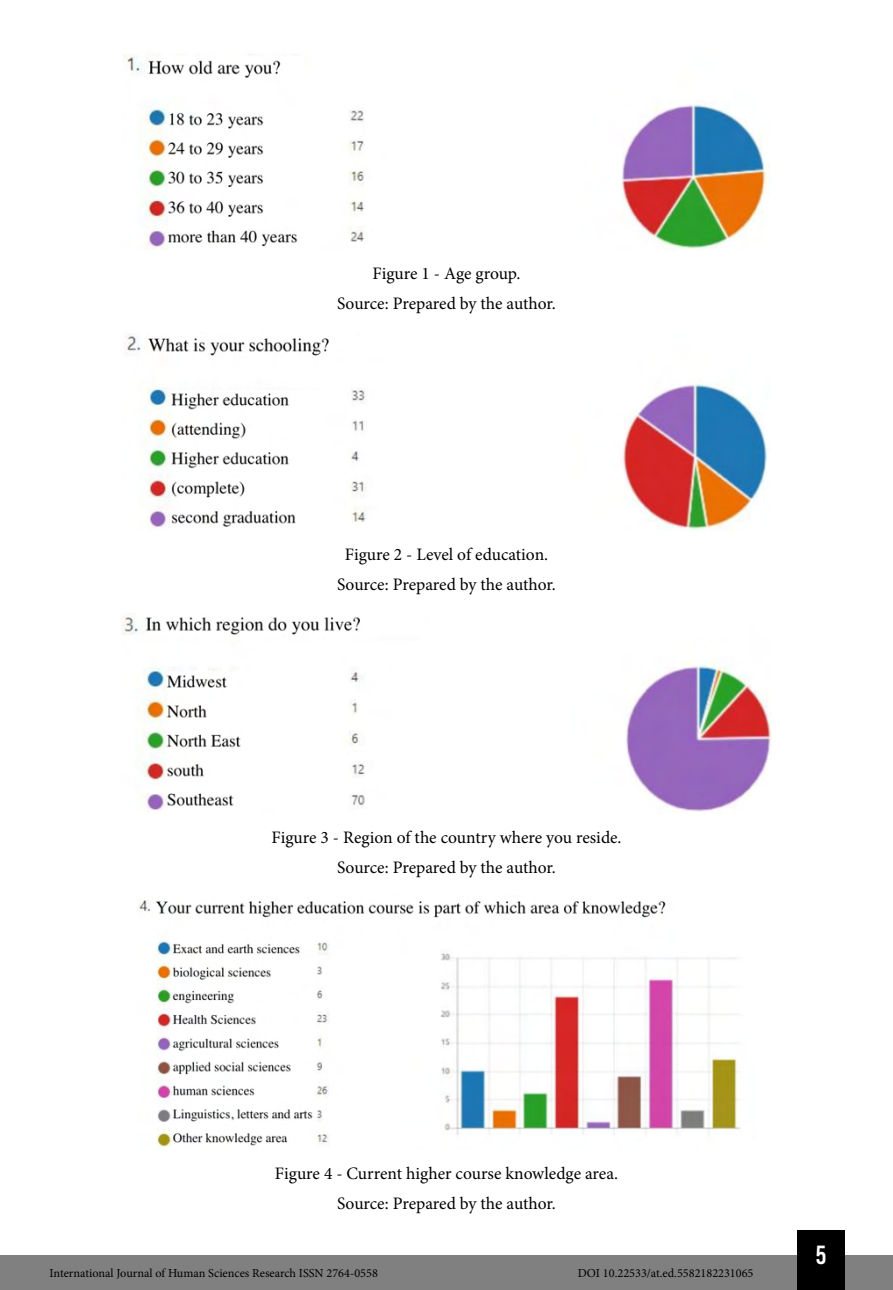
<style>
.page{position:relative;width:893px;height:1290px;background:#fff}
.page>*{position:absolute;margin:0;border:0;box-sizing:border-box;transform-origin:0 0}
.t1{font:26.25px "Bebas Kai";color:#fff}
.Info_Imagem{font:17.5px "Minion Pro";color:#000}
.t2{font:12.25px "Minion Pro";color:#000}
</style>
<div class="page">
<div style="left:0;top:1255px;width:893px;height:35px;background:#808080"></div>
<div style="left:797px;top:1230px;width:48px;height:60px;background:#000"></div>
<img style="left:123px;top:54px;width:646px;height:195px">
<img style="left:125px;top:336px;width:642px;height:195px">
<img style="left:122px;top:617px;width:649px;height:195px">
<img style="left:138px;top:900px;width:602px;height:248px">
<p class="Info_Imagem" style="left:372px;top:262px;width:150px">Figure 1 - Age group.</p>
<p class="Info_Imagem" style="left:337px;top:291px;width:220px">Source: Prepared by the author.</p>
<p class="Info_Imagem" style="left:345px;top:543px;width:205px">Figure 2 - Level of education.</p>
<p class="Info_Imagem" style="left:337px;top:572px;width:220px">Source: Prepared by the author.</p>
<p class="Info_Imagem" style="left:271px;top:826px;width:352px">Figure 3 - Region of the country where you reside.</p>
<p class="Info_Imagem" style="left:337px;top:855px;width:220px">Source: Prepared by the author.</p>
<p class="Info_Imagem" style="left:275px;top:1162px;width:345px">Figure 4 - Current higher course knowledge area.</p>
<p class="Info_Imagem" style="left:337px;top:1191px;width:220px">Source: Prepared by the author.</p>
<p class="t2" style="left:50px;top:1265px;width:330px">International Journal of Human Sciences Research ISSN 2764-0558</p>
<p class="t2" style="left:578px;top:1265px;width:177px">DOI 10.22533/at.ed.5582182231065</p>
<h1 class="t1" style="left:816px;top:1241px;width:12px">5</h1>
</div>
